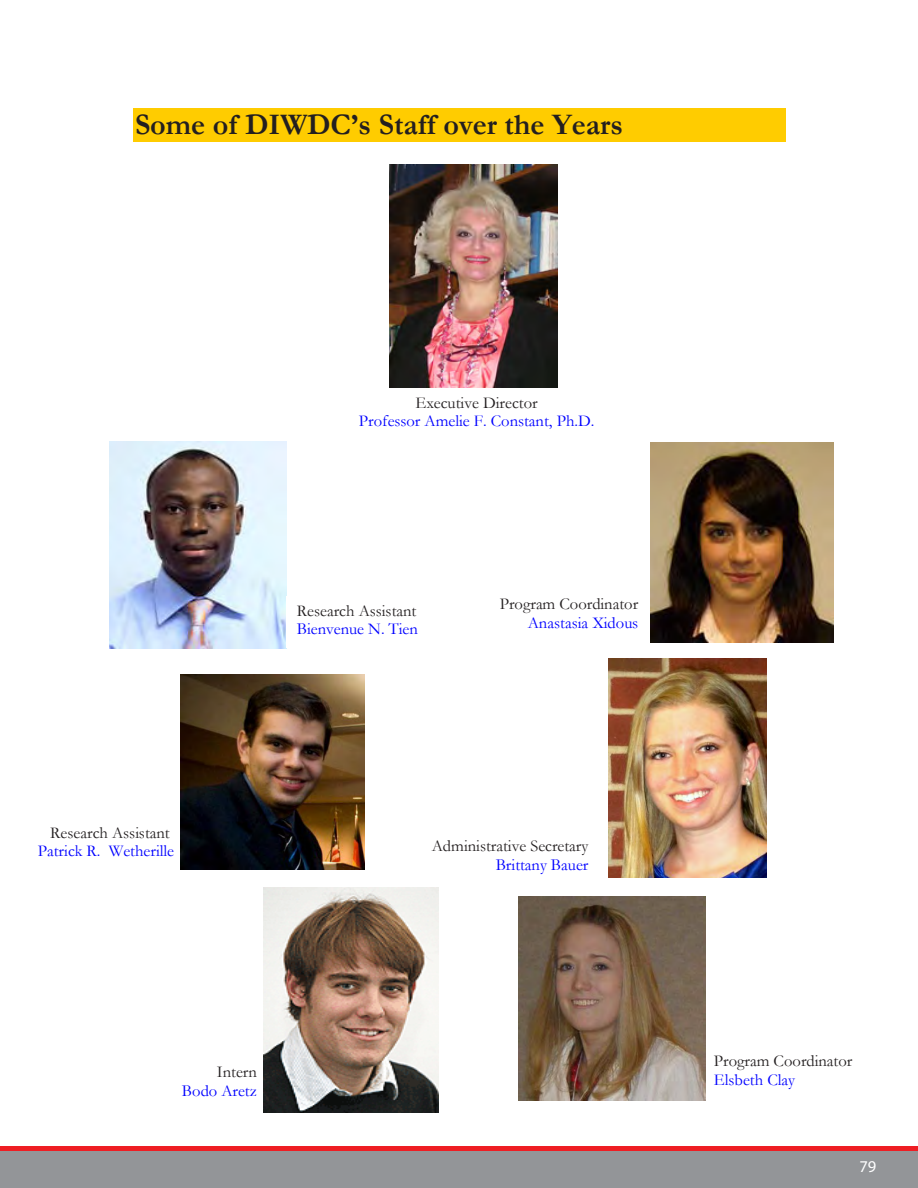
<style>
.page{position:relative;width:918px;height:1188px;background:#fff}
.page>*{position:absolute;margin:0;border:0;box-sizing:border-box;transform-origin:0 0}
.t1{font:700 30px "Garamond";color:#231f20}
.t2{font:16.5px "Garamond";color:#231f20}
.t3{font:16.5px "Garamond";color:#00f}
.t4{font:16.5px "Myriad Pro";color:#fff}
</style>
<div class="page">
<div style="left:0;top:1150px;width:918px;height:38px;background:#939598"></div>
<img style="left:651px;top:442px;width:182px;height:200px">
<img style="left:263px;top:1063px;width:1px;height:41px">
<img style="left:705px;top:1052px;width:1px;height:41px">
<div style="left:133px;top:108px;width:652px;height:34px;background:#fc0"></div>
<img style="left:390px;top:165px;width:167px;height:223px">
<img style="left:110px;top:441px;width:177px;height:208px">
<div style="left:286px;top:596px;width:165px;height:52px;background:#fff"></div>
<img style="left:180px;top:674px;width:185px;height:196px">
<img style="left:264px;top:888px;width:174px;height:225px">
<img style="left:519px;top:897px;width:186px;height:203px">
<img style="left:609px;top:658px;width:157px;height:219px">
<hr style="left:0;top:1146px;width:918px;height:4px;background:#ee1d23">
<h1 class="t1" style="left:135px;top:104px;width:490px">Some of DIWDC’s Staff over the Years</h1>
<p class="t2" style="left:416px;top:391px;width:124px">Executive Director</p>
<p class="t3" style="left:359px;top:410px;width:237px">Professor Amelie F. Constant, Ph.D.</p>
<p class="t2" style="left:297px;top:600px;width:121px">Research Assistant</p>
<p class="t3" style="left:297px;top:618px;width:123px">Bienvenue N. Tien</p>
<p class="t2" style="left:500px;top:593px;width:140px">Program Coordinator</p>
<p class="t3" style="left:528px;top:611px;width:112px">Anastasia Xidous</p>
<p class="t2" style="left:50px;top:821px;width:121px">Research Assistant</p>
<p class="t3" style="left:38px;top:840px;width:138px">Patrick R. Wetherille</p>
<p class="t2" style="left:217px;top:1061px;width:41px">Intern</p>
<p class="t3" style="left:182px;top:1079px;width:76px">Bodo Aretz</p>
<p class="t2" style="left:432px;top:835px;width:158px">Administrative Secretary</p>
<p class="t3" style="left:496px;top:854px;width:94px">Brittany Bauer</p>
<p class="t2" style="left:714px;top:1050px;width:140px">Program Coordinator</p>
<p class="t3" style="left:714px;top:1068px;width:83px">Elsbeth Clay</p>
<p class="t4" style="left:859px;top:1156px;width:18px">79</p>
</div>
